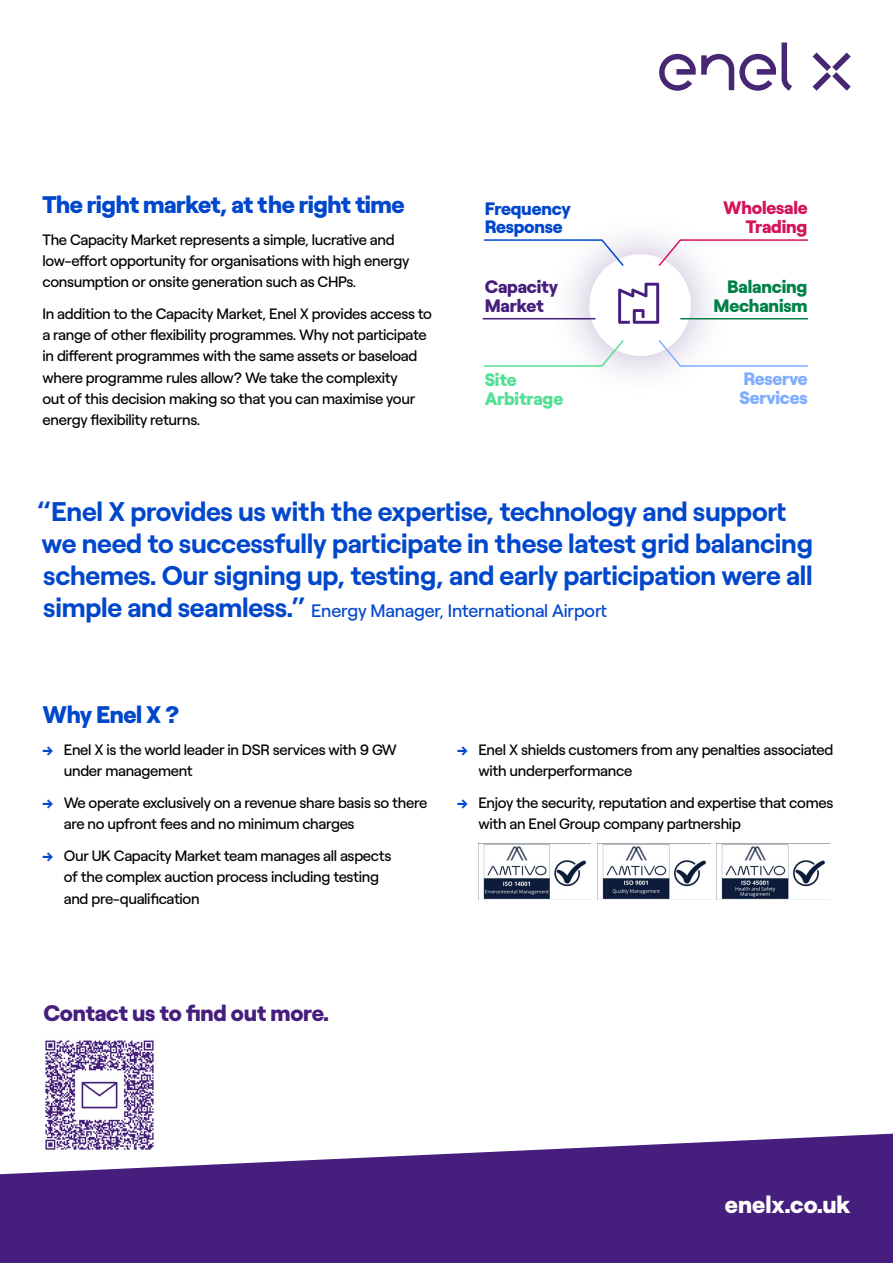
<style>
.page{position:relative;width:893px;height:1263px;background:#fff}
.page>*{position:absolute;margin:0;border:0;box-sizing:border-box;transform-origin:0 0}
.t1{font:700 27px/32px "Roobert ENEL";letter-spacing:-.01em;color:#0047cc}
.t2{font:900 24px "Roobert ENEL";letter-spacing:-.02em;color:#0047cc}
.t3{font:900 24px "Roobert ENEL";color:#fff}
.t4{font:900 22.5px "Roobert ENEL";letter-spacing:-.01em;color:#461e7d}
.t5{font:18px "Roobert ENEL";letter-spacing:-.01em;color:#0047cc}
.t6{font:900 18px/18.8px "Roobert ENEL";letter-spacing:-.01em;color:#008148;text-align:right}
.t7{font:900 18px/18.8px "Roobert ENEL";letter-spacing:-.01em;color:#0047cc}
.t8{font:900 18px/18.8px "Roobert ENEL";letter-spacing:-.01em;color:#d3135a;text-align:right}
.t9{font:900 18px/18.8px "Roobert ENEL";letter-spacing:-.01em;color:#80acff}
.t10{font:900 18px/18.8px "Roobert ENEL";letter-spacing:-.01em;color:#461e7d}
.t11{font:900 18px/18.8px "Roobert ENEL";letter-spacing:-.01em;color:#52e094}
.t12{font:15px/21.3px "Roobert ENEL";letter-spacing:-.02em;color:#000}
.s1{font-weight:700;font-size:27px}
.s2{font-weight:900;color:#0047cc}
</style>
<div class="page">
<svg style="left:0;top:1133px;width:893px;height:130px;background:#603e8f"></svg>
<svg style="left:812px;top:52px;width:39px;height:39px"></svg>
<svg style="left:659px;top:43px;width:133px;height:48px"></svg>
<div style="left:547px;top:212px;width:186px;height:186px;background:#461e7d;opacity:.36"></div>
<div style="left:589px;top:254px;width:102px;height:102px;background:#fff;border-radius:50%"></div>
<svg style="left:657px;top:239px;width:151px;height:29px"></svg>
<svg style="left:483px;top:239px;width:142px;height:29px"></svg>
<svg style="left:482px;top:276px;width:326px;height:91px"></svg>
<hr style="left:483px;top:318px;width:112px;height:1px;background:#461e7d">
<hr style="left:680px;top:318px;width:128px;height:1px;background:#008148">
<img style="left:41px;top:1040px;width:117px;height:113px">
<img style="left:478px;top:844px;width:113px;height:56px">
<img style="left:597px;top:844px;width:113px;height:56px">
<img style="left:717px;top:844px;width:112px;height:56px">
<h2 class="t2" style="left:43px;top:185px;width:364px">The right market, at the right time</h2>
<p class="t12" style="left:43px;top:227px;width:368px">The Capacity Market represents a simple, lucrative and low-effort opportunity for organisations with high energy consumption or onsite generation such as CHPs.</p>
<p class="t12" style="left:43px;top:302px;width:391px">In addition to the Capacity Market, Enel X provides access to a range of other flexibility programmes. Why not participate in different programmes with the same assets or baseload where programme rules allow? We take the complexity<br>out of this decision making so that you can maximise your energy flexibility returns.</p>
<p class="t7" style="left:485px;top:197px;width:87px">Frequency<br>Response</p>
<p class="t8" style="left:723px;top:197px;width:86px">Wholesale<br>Trading</p>
<p class="t10" style="left:485px;top:276px;width:75px">Capacity<br>Market</p>
<p class="t6" style="left:713px;top:276px;width:96px">Balancing<br>Mechanism</p>
<p class="t11" style="left:485px;top:369px;width:80px">Site<br>Arbitrage</p>
<p class="t9" style="left:739px;top:368px;width:70px">Reserve<br>Services</p>
<h1 class="t1" style="left:37px;top:493px;width:777px">“Enel X provides us with the expertise, technology and support we need to successfully participate in these latest grid balancing schemes. Our signing up, testing, and early participation were all</h1>
<p class="t5" style="left:43px;top:597px;width:565px"><span class="s1">simple and seamless.”</span> Energy Manager, International Airport</p>
<h2 class="t2" style="left:43px;top:695px;width:138px">Why Enel X ?</h2>
<p class="t12" style="left:64px;top:738px;width:335px;text-indent:-21px"><span class="s2">→</span> Enel X is the world leader in DSR services with 9 GW under management</p>
<p class="t12" style="left:64px;top:791px;width:365px;text-indent:-21px"><span class="s2">→</span> We operate exclusively on a revenue share basis so there are no upfront fees and no minimum charges</p>
<p class="t12" style="left:64px;top:844px;width:329px;text-indent:-21px"><span class="s2">→</span> Our UK Capacity Market team manages all aspects of the complex auction process including testing and pre-qualification</p>
<p class="t12" style="left:478px;top:738px;width:357px;text-indent:-21px"><span class="s2">→</span> Enel X shields customers from any penalties associated with underperformance</p>
<p class="t12" style="left:478px;top:791px;width:357px;text-indent:-21px"><span class="s2">→</span> Enjoy the security, reputation and expertise that comes with an Enel Group company partnership</p>
<h3 class="t4" style="left:43px;top:995px;width:287px">Contact us to find out more.</h3>
<h2 class="t3" style="left:725px;top:1185px;width:127px">enelx.co.uk</h2>
</div>
